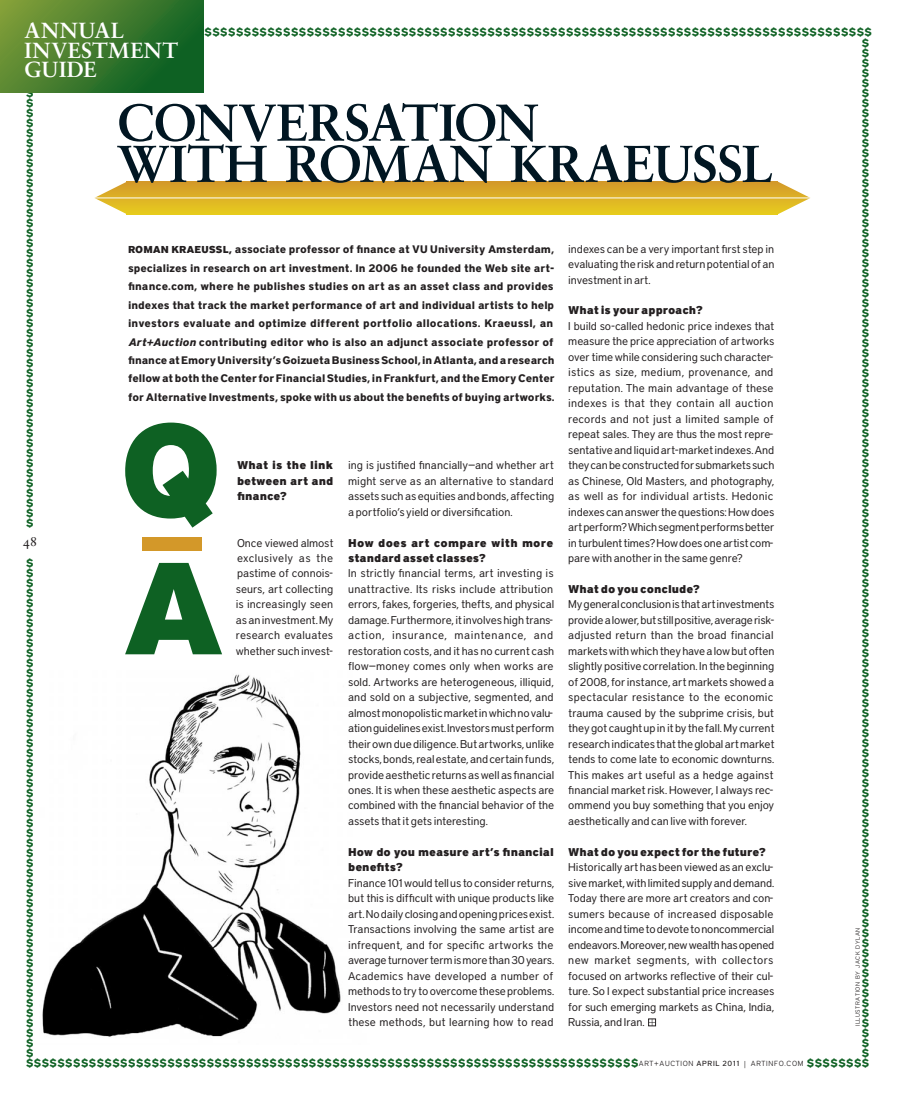
<style>
.page{position:relative;width:899px;height:1102px;background:#fff}
.page>*{position:absolute;margin:0;border:0;box-sizing:border-box;transform-origin:0 0}
.t1{font:900 130px "District";color:#0e6123}
.t2{font:700 52px/41.2px "Sabon LT Std";letter-spacing:-.015em;color:#011622}
.t3{font:700 21.88px/19.8px "Sabon LT Std";letter-spacing:.02em;color:#fff}
.t4{font:13.62px "Sabon LT Std";color:#231f20}
.t5{font:11.25px/15.5px "District";letter-spacing:-.01em;color:#231f20;text-align:justify}
.t6{font:700 11.25px/10px "District";color:#0e6123;text-align:justify}
.t7{font:900 11.25px/15.5px "District";letter-spacing:-.005em;color:#231f20}
.t8{font:700 10.88px/18.5px "District";color:#231f20}
.t9{font:300 7.38px "District";letter-spacing:.095em;color:#231f20}
.t10{font:300 6px "District";letter-spacing:.09em;color:#231f20}
.s1{font-weight:900;font-size:10px}
.s2{font-style:italic}
.s3{font-weight:500}
.s4{font-family:"Sabon LT Std";font-weight:400;font-size:9.25px}
</style>
<div class="page">
<img style="left:42px;top:674px;width:299px;height:363px">
<svg style="left:648px;top:1019px;width:7px;height:7px"></svg>
<svg style="left:0;top:0;width:204px;height:92px;background:#3f7a2c"></svg>
<svg style="left:95px;top:182px;width:32px;height:32px"></svg>
<svg style="left:777px;top:182px;width:33px;height:32px"></svg>
<svg style="left:127px;top:182px;width:650px;height:32px;background:#ddb227"></svg>
<hr style="left:91px;top:197px;width:739px;height:1px;background:#fff">
<div style="left:142px;top:537px;width:60px;height:14px;background:#d39829"></div>
<h3 class="t3" style="left:25px;top:20px;width:155px">ANNUAL<br>INVESTMENT<br>GUIDE</h3>
<h2 class="t2" style="left:117px;top:101px;width:657px">CONVERSATION<br>WITH ROMAN KRAEUSSL</h2>
<p class="t6" style="left:24px;top:27px;width:849px">$$$$$$$$$$$$$$$$$$$$$$$$$$$$$$$$$$$$$$$$$$$$$$$$$$$$$$$$$$$$$$$$$$$$$$$$$$$$$$$$$$$$$$$$$$$$$$$$$$$$$$$$$$$$</p>
<p class="t6" style="left:26px;top:27px;width:9px">$ $ $ $ $</p>
<p class="t6" style="left:26px;top:87px;width:9px">$ $ $ $ $ $ $ $ $ $ $ $ $ $ $ $ $ $ $ $ $ $ $ $ $ $ $ $ $ $ $ $ $ $ $ $ $ $ $ $ $ $ $ $</p>
<p class="t6" style="left:26px;top:557px;width:614px;text-align:left">$<br>$<br>$<br>$<br>$<br>$<br>$<br>$<br>$<br>$<br>$<br>$<br>$<br>$<br>$<br>$<br>$<br>$<br>$<br>$<br>$<br>$<br>$<br>$<br>$<br>$<br>$<br>$<br>$<br>$<br>$<br>$<br>$<br>$<br>$<br>$<br>$<br>$<br>$<br>$<br>$<br>$<br>$<br>$<br>$<br>$<br>$<br>$<br>$<br>$ $$$$$$$$$$$$$$$$$$$$$$$$$$$$$$$$$$$$$$$$$$$$$$$$$$$$$$$$$$$$$$$$$$$$$$$$$$$$$$</p>
<p class="t6" style="left:861px;top:37px;width:9px">$ $ $ $ $ $ $ $ $ $ $ $ $ $ $ $ $ $ $ $ $ $ $ $ $ $ $ $ $ $ $ $ $ $ $ $ $ $ $ $ $ $ $ $ $ $ $ $ $ $ $ $ $ $ $ $ $ $ $ $ $ $ $ $ $ $ $ $ $ $ $ $ $ $ $ $ $ $ $ $ $ $ $ $ $ $ $ $ $ $ $ $ $ $ $ $ $ $ $ $ $ $</p>
<p class="t5" style="left:568px;top:241px;width:207px">indexes can be a very important first step in evaluating the risk and return potential of an investment in art.</p>
<p class="t7" style="left:568px;top:302px;width:136px">What is your approach?</p>
<p class="t5" style="left:568px;top:318px;width:207px">I build so-called hedonic price indexes that measure the price appreciation of artworks over time while considering such character&shy;istics as size, medium, provenance, and reputation. The main advantage of these indexes is that they contain all auction records and not just a limited sample of repeat sales. They are thus the most repre&shy;sentative and liquid art-market indexes. And they can be constructed for submarkets such as Chinese, Old Masters, and photography, as well as for individual artists. Hedonic indexes can answer the questions: How does art perform? Which segment performs better in turbulent times? How does one artist com&shy;pare with another in the same genre?</p>
<p class="t7" style="left:568px;top:581px;width:133px">What do you conclude?</p>
<p class="t5" style="left:568px;top:596px;width:208px">My general conclusion is that art investments provide a lower, but still positive, average risk&shy;adjusted return than the broad financial markets with which they have a low but often slightly positive correlation. In the beginning of 2008, for instance, art markets showed a spectacular resistance to the economic trauma caused by the subprime crisis, but they got caught up in it by the fall. My current research indicates that the global art market tends to come late to economic downturns.<br>This makes art useful as a hedge against financial market risk. However, I always rec&shy;ommend you buy something that you enjoy aesthetically and can live with forever.</p>
<p class="t7" style="left:568px;top:844px;width:199px">What do you expect for the future?</p>
<p class="t5" style="left:568px;top:859px;width:207px">Historically art has been viewed as an exclu&shy;sive market, with limited supply and demand.<br>Today there are more art creators and con&shy;sumers because of increased disposable income and time to devote to noncommercial endeavors. Moreover, new wealth has opened new market segments, with collectors focused on artworks reflective of their cul&shy;ture. So I expect substantial price increases for such emerging markets as China, India, Russia, and Iran.</p>
<p class="t8" style="left:128px;top:240px;width:428px"><span class="s1">ROMAN KRAEUSSL,</span> associate professor of finance at VU University Amsterdam, specializes in research on art investment. In 2006 he founded the Web site art&shy;finance.com, where he publishes studies on art as an asset class and provides indexes that track the market performance of art and individual artists to help investors evaluate and optimize different portfolio allocations. Kraeussl, an <span class="s2">Art+Auction</span> contributing editor who is also an adjunct associate professor of finance at Emory University’s Goizueta Business School, in Atlanta, and a research fellow at both the Center for Financial Studies, in Frankfurt, and the Emory Center for Alternative Investments, spoke with us about the benefits of buying artworks.</p>
<h1 class="t1" style="left:119px;top:389px;width:106px">Q</h1>
<p class="t7" style="left:237px;top:457px;width:98px;text-align:justify">What is the link between art and finance?</p>
<p class="t5" style="left:236px;top:535px;width:99px">Once viewed almost exclusively as the pastime of connois&shy;seurs, art collecting is increasingly seen as an investment. My research evaluates whether such invest-</p>
<p class="t5" style="left:348px;top:457px;width:207px">ing is justified financially—and whether art might serve as an alternative to standard assets such as equities and bonds, affecting a portfolio’s yield or diversification.</p>
<p class="t7" style="left:348px;top:534px;width:207px">How does art compare with more standard asset classes?</p>
<p class="t5" style="left:348px;top:565px;width:207px">In strictly financial terms, art investing is unattractive. Its risks include attribution errors, fakes, forgeries, thefts, and physical damage. Furthermore, it involves high trans&shy;action, insurance, maintenance, and restoration costs, and it has no current cash flow—money comes only when works are sold. Artworks are heterogeneous, illiquid, and sold on a subjective, segmented, and almost monopolistic market in which no valu&shy;ation guidelines exist. Investors must perform their own due diligence. But artworks, unlike stocks, bonds, real estate, and certain funds, provide aesthetic returns as well as financial ones. It is when these aesthetic aspects are combined with the financial behavior of the assets that it gets interesting.</p>
<p class="t7" style="left:348px;top:844px;width:207px">How do you measure art’s financial benefits?</p>
<p class="t5" style="left:348px;top:875px;width:208px">Finance 101 would tell us to consider returns, but this is difficult with unique products like art. No daily closing and opening prices exist.<br>Transactions involving the same artist are infrequent, and for specific artworks the average turnover term is more than 30 years.<br>Academics have developed a number of methods to try to overcome these problems.<br>Investors need not necessarily understand these methods, but learning how to read</p>
<p class="t4" style="left:23px;top:532px;width:16px">48</p>
<h1 class="t1" style="left:121px;top:527px;width:106px">A</h1>
<p class="t10" style="left:854px;top:1026px;width:100px;rotate:-90deg">ILLUSTRATION BY JACK DYLAN</p>
<p class="t6" style="left:806px;top:1057px;width:64px">$$$$$$$$</p>
<p class="t9" style="left:638px;top:1059px;width:166px">ART+AUCTION <span class="s3">APRIL 2011</span> <span class="s4">|</span> ARTINFO.COM</p>
</div>
